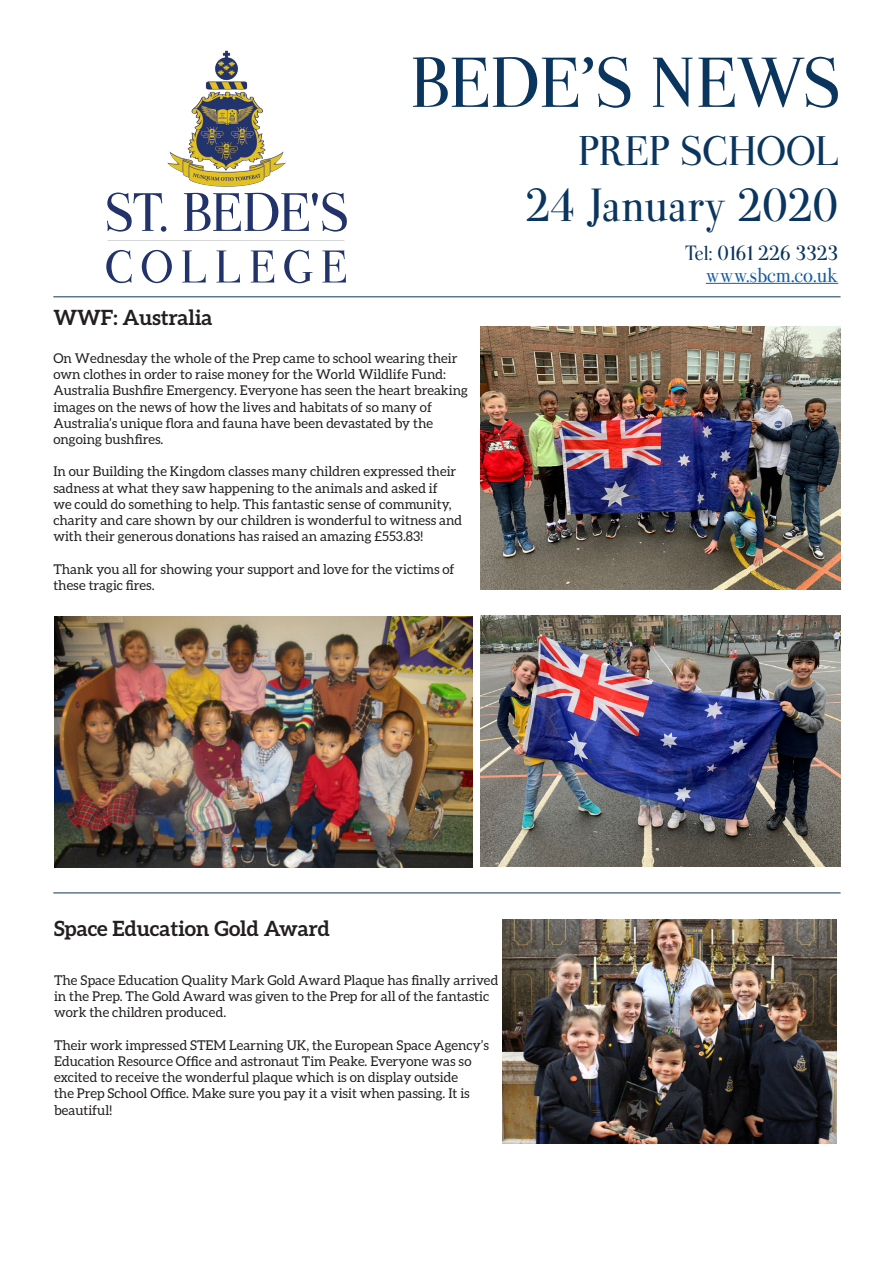
<style>
.page{position:relative;width:893px;height:1263px;background:#fff}
.page>*{position:absolute;margin:0;border:0;box-sizing:border-box;transform-origin:0 0}
.t1{font:61.5px "Valentina";letter-spacing:-.005em;color:#0a355e}
.t2{font:40.5px "Valentina";color:#0a355e}
.t3{font:36px "Valentina";letter-spacing:-.01em;color:#0a355e}
.t4{font:700 21px "Aleo";color:#231f20}
.t5{font:18px "Valentina";color:#0a355e}
.t6{font:18px "Valentina";color:#175d9e}
.t7{font:13.5px/16.2px "Aleo";color:#231f20}
</style>
<div class="page">
<hr style="left:706px;top:283px;width:132px;height:1px;background:#175d9e">
<svg style="left:106px;top:250px;width:240px;height:33px"></svg>
<svg style="left:107px;top:192px;width:240px;height:40px"></svg>
<img style="left:187px;top:50px;width:73px;height:121px">
<hr style="left:53px;top:297px;width:787px;height:1px;background:#0a355e">
<img style="left:502px;top:919px;width:334px;height:225px">
<img style="left:481px;top:326px;width:359px;height:264px">
<img style="left:481px;top:615px;width:359px;height:251px">
<img style="left:54px;top:617px;width:418px;height:251px">
<hr style="left:53px;top:893px;width:787px;height:1px;background:#0a355e">
<p class="t1" style="left:410px;top:42px;width:432px">BEDE’S NEWS</p>
<p class="t3" style="left:578px;top:127px;width:262px">PREP SCHOOL</p>
<p class="t2" style="left:525px;top:178px;width:314px">24 January 2020</p>
<p class="t4" style="left:53px;top:305px;width:161px">WWF: Australia</p>
<p class="t7" style="left:53px;top:350px;width:416px">On Wednesday the whole of the Prep came to school wearing their own clothes in order to raise money for the World Wildlife Fund:<br>Australia Bushfire Emergency. Everyone has seen the heart breaking images on the news of how the lives and habitats of so many of Australia’s unique flora and fauna have been devastated by the ongoing bushfires.</p>
<p class="t7" style="left:53px;top:463px;width:410px">In our Building the Kingdom classes many children expressed their sadness at what they saw happening to the animals and asked if<br>we could do something to help. This fantastic sense of community, charity and care shown by our children is wonderful to witness and with their generous donations has raised an amazing £553.83!</p>
<p class="t7" style="left:53px;top:560px;width:403px">Thank you all for showing your support and love for the victims of these tragic fires.</p>
<p class="t4" style="left:54px;top:916px;width:277px">Space Education Gold Award</p>
<p class="t7" style="left:54px;top:972px;width:446px">The Space Education Quality Mark Gold Award Plaque has finally arrived in the Prep. The Gold Award was given to the Prep for all of the fantastic work the children produced.</p>
<p class="t7" style="left:54px;top:1036px;width:436px">Their work impressed STEM Learning UK, the European Space Agency’s Education Resource Office and astronaut Tim Peake. Everyone was so excited to receive the wonderful plaque which is on display outside<br>the Prep School Office. Make sure you pay it a visit when passing. It is beautiful!</p>
<p class="t5" style="left:685px;top:241px;width:155px">Tel: 0161 226 3323</p>
<p class="t6" style="left:706px;top:262px;width:134px">www.sbcm.co.uk</p>
</div>
